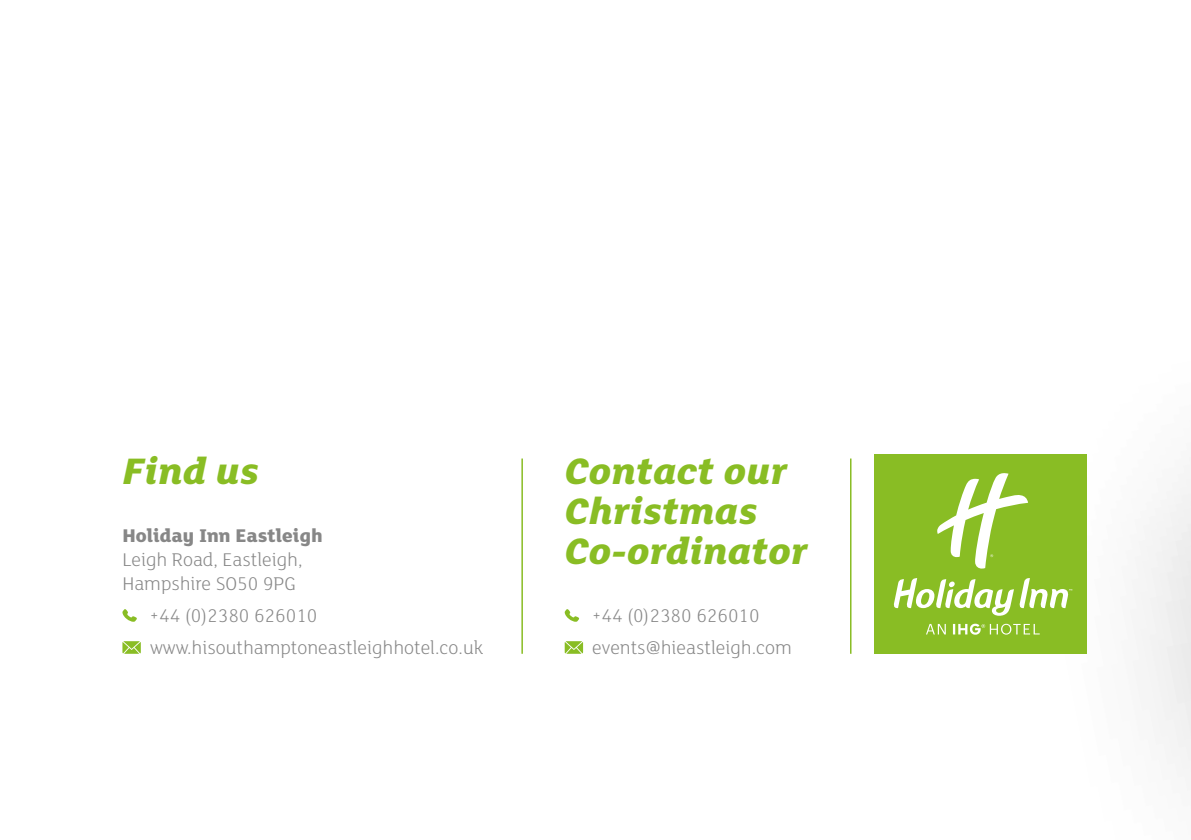
<style>
.page{position:relative;width:1191px;height:840px;background:#fff}
.page>*{position:absolute;margin:0;border:0;box-sizing:border-box;transform-origin:0 0}
.t1{font:italic 800 40px/40px "FS Lola";color:#89bd24}
.t2{font:300 20px/32px "FS Lola";color:#878787}
.t3{font:800 20px "FS Lola";color:#878787}
</style>
<div class="page">
<svg style="left:967px;top:479px;width:224px;height:293px"></svg>
<svg style="left:122px;top:609px;width:15px;height:12px"></svg>
<svg style="left:122px;top:641px;width:19px;height:12px"></svg>
<svg style="left:565px;top:609px;width:14px;height:12px"></svg>
<svg style="left:565px;top:641px;width:18px;height:12px"></svg>
<hr style="left:521px;top:458px;width:2px;height:195px;background:#89bd24">
<hr style="left:850px;top:458px;width:1px;height:195px;background:#89bd24">
<div style="left:874px;top:454px;width:213px;height:199px;background:#89bd24"></div>
<svg style="left:926px;top:623px;width:113px;height:11px"></svg>
<svg style="left:893px;top:473px;width:179px;height:142px"></svg>
<h1 class="t1" style="left:122px;top:448px;width:138px">Find us</h1>
<h1 class="t1" style="left:565px;top:448px;width:244px">Contact our<br>Christmas<br>Co-ordinator</h1>
<p class="t3" style="left:122px;top:521px;width:201px">Holiday Inn Eastleigh</p>
<p class="t2" style="left:122px;top:546px;width:182px;line-height:24px">Leigh Road, Eastleigh,<br>Hampshire SO50 9PG</p>
<p class="t2" style="left:149px;top:598px;width:335px">+44 (0)2380 626010 www.hisouthamptoneastleighhotel.co.uk</p>
<p class="t2" style="left:591px;top:598px;width:202px">+44 (0)2380 626010 events@hieastleigh.com</p>
</div>
